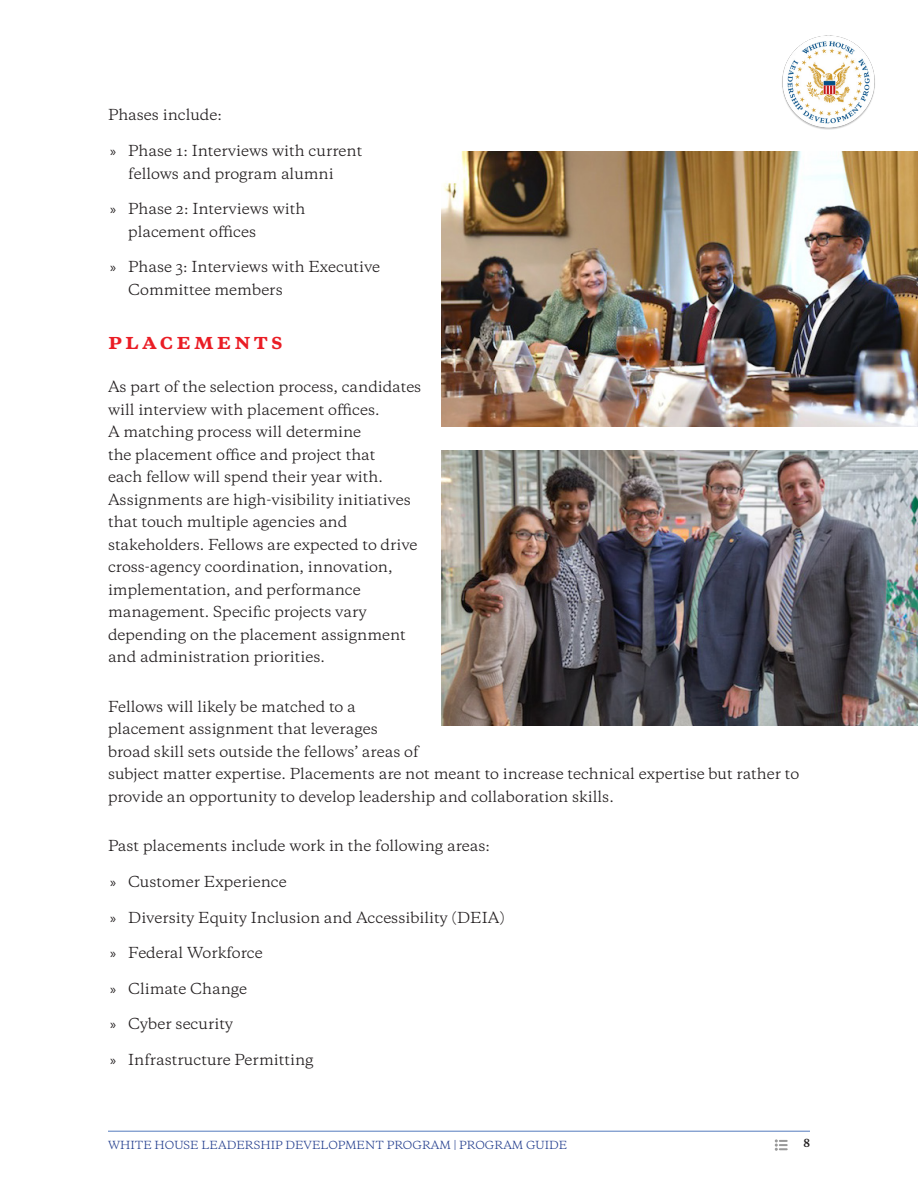
<style>
.page{position:relative;width:918px;height:1188px;background:#fff}
.page>*{position:absolute;margin:0;border:0;box-sizing:border-box;transform-origin:0 0}
.t1{font:700 21px "Galaxie Copernicus";letter-spacing:.15em;color:#ea1d25}
.body_text{font:14.25px/22.5px "Galaxie Copernicus";color:#231f20}
.t2{font:10.5px "Galaxie Copernicus";color:#25408f}
.t3{font:700 10.5px "Galaxie Copernicus";color:#231f20}
.s1{font-family:"Myriad Pro"}
</style>
<div class="page">
<hr style="left:108px;top:1131px;width:702px;height:1px;background:#547abd">
<img style="left:782px;top:35px;width:93px;height:95px">
<svg style="left:775px;top:1139px;width:13px;height:12px"></svg>
<img style="left:442px;top:151px;width:476px;height:276px">
<img style="left:442px;top:451px;width:476px;height:275px">
<p class="body_text" style="left:108px;top:104px;width:115px">Phases include:</p>
<p class="body_text" style="left:128px;top:140px;width:236px;text-indent:-18px"><span class="s1">»</span> Phase 1: Interviews with current fellows and program alumni</p>
<p class="body_text" style="left:128px;top:198px;width:179px;text-indent:-18px"><span class="s1">»</span> Phase 2: Interviews with placement offices</p>
<p class="body_text" style="left:128px;top:255px;width:254px;text-indent:-18px"><span class="s1">»</span> Phase 3: Interviews with Executive<br>Committee members</p>
<h2 class="t1" style="left:108px;top:328px;width:176px">placements</h2>
<p class="body_text" style="left:108px;top:376px;width:315px">As part of the selection process, candidates will interview with placement offices.<br>A matching process will determine<br>the placement office and project that<br>each fellow will spend their year with.<br>Assignments are high-visibility initiatives that touch multiple agencies and stakeholders. Fellows are expected to drive cross-agency coordination, innovation, implementation, and performance management. Specific projects vary depending on the placement assignment and administration priorities.</p>
<p class="body_text" style="left:108px;top:695px;width:693px">Fellows will likely be matched to a<br>placement assignment that leverages<br>broad skill sets outside the fellows’ areas of<br>subject matter expertise. Placements are not meant to increase technical expertise but rather to provide an opportunity to develop leadership and collaboration skills.</p>
<p class="body_text" style="left:108px;top:835px;width:384px">Past placements include work in the following areas:</p>
<p class="body_text" style="left:110px;top:871px;width:178px"><span class="s1">»</span> Customer Experience</p>
<p class="body_text" style="left:110px;top:906px;width:396px"><span class="s1">»</span> Diversity Equity Inclusion and Accessibility (DEIA)</p>
<p class="body_text" style="left:110px;top:942px;width:154px"><span class="s1">»</span> Federal Workforce</p>
<p class="body_text" style="left:110px;top:977px;width:139px"><span class="s1">»</span> Climate Change</p>
<p class="body_text" style="left:110px;top:1013px;width:124px"><span class="s1">»</span> Cyber security</p>
<p class="body_text" style="left:110px;top:1048px;width:205px"><span class="s1">»</span> Infrastructure Permitting</p>
<p class="t2" style="left:108px;top:1138px;width:461px">WHITE HOUSE LEADERSHIP DEVELOPMENT PROGRAM | PROGRAM GUIDE</p>
<p class="t3" style="left:803px;top:1136px;width:8px">8</p>
</div>
